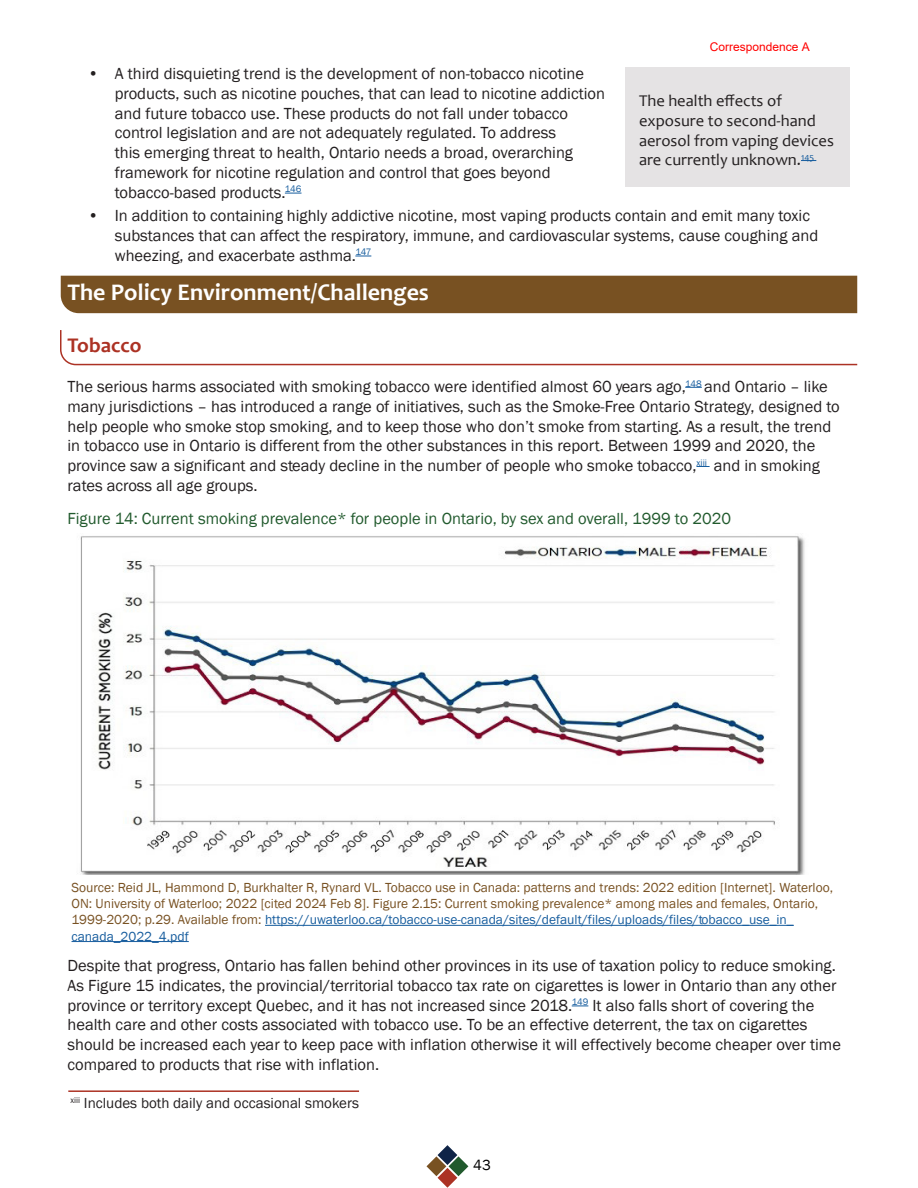
<style>
.page{position:relative;width:918px;height:1188px;background:#fff}
.page>*{position:absolute;margin:0;border:0;box-sizing:border-box;transform-origin:0 0}
.t1{font:700 24px "Candara";color:#fff}
.t2{font:700 21px "Candara";color:#ac3224}
.t3{font:16.5px/19.8px "Franklin Gothic";color:#231f20}
.t4{font:16.5px/19.8px "Candara";color:#231f20}
.t5{font:16.5px "Franklin Gothic";color:#215a2d}
.t6{font:15px "Franklin Gothic";color:#231f20}
.t7{font:15px "Franklin Gothic";color:#000}
.t8{font:13.5px/16.2px "Franklin Gothic";color:#785122}
.t9{font:12px "Arial";color:#f00}
.s1{color:#175d9e}
</style>
<div class="page">
<svg style="left:427px;top:1145px;width:41px;height:43px"></svg>
<svg style="left:285px;top:193px;width:17px;height:1px"></svg>
<svg style="left:355px;top:256px;width:16px;height:1px"></svg>
<div style="left:61px;top:276px;width:796px;height:37px;background:#785122"></div>
<svg style="left:60px;top:330px;width:798px;height:36px"></svg>
<svg style="left:685px;top:387px;width:17px;height:1px"></svg>
<svg style="left:696px;top:466px;width:14px;height:1px"></svg>
<div style="left:626px;top:68px;width:224px;height:119px;background:#e5e3e4"></div>
<svg style="left:801px;top:160px;width:15px;height:1px"></svg>
<hr style="left:265px;top:925px;width:529px;height:1px;background:#175d9e">
<hr style="left:72px;top:941px;width:117px;height:1px;background:#175d9e">
<svg style="left:572px;top:1006px;width:16px;height:1px"></svg>
<hr style="left:68px;top:1090px;width:291px;height:2px;background:#ac3224">
<img style="left:80px;top:536px;width:725px;height:339px">
<p class="t9" style="left:710px;top:39px;width:102px">Correspondence A</p>
<p class="t3" style="left:115px;top:64px;width:492px;text-indent:-27px">• A third disquieting trend is the development of non-tobacco nicotine products, such as nicotine pouches, that can lead to nicotine addiction and future tobacco use. These products do not fall under tobacco control legislation and are not adequately regulated. To address<br>this emerging threat to health, Ontario needs a broad, overarching framework for nicotine regulation and control that goes beyond tobacco-based products.<sup>146</sup></p>
<p class="t3" style="left:115px;top:206px;width:705px;text-indent:-27px">• In addition to containing highly addictive nicotine, most vaping products contain and emit many toxic substances that can affect the respiratory, immune, and cardiovascular systems, cause coughing and wheezing, and exacerbate asthma.<sup>147</sup></p>
<h1 class="t1" style="left:68px;top:277px;width:363px">The Policy Environment/Challenges</h1>
<p class="t2" style="left:68px;top:332px;width:75px">Tobacco</p>
<p class="t3" style="left:67px;top:377px;width:774px">The serious harms associated with smoking tobacco were identified almost 60 years ago,<sup>148</sup> and Ontario – like many jurisdictions – has introduced a range of initiatives, such as the Smoke-Free Ontario Strategy, designed to help people who smoke stop smoking, and to keep those who don’t smoke from starting. As a result, the trend in tobacco use in Ontario is different from the other substances in this report. Between 1999 and 2020, the province saw a significant and steady decline in the number of people who smoke tobacco,<sup>xiii</sup> and in smoking rates across all age groups.</p>
<p class="t5" style="left:68px;top:509px;width:665px">Figure 14: Current smoking prevalence* for people in Ontario, by sex and overall, 1999 to 2020</p>
<p class="t4" style="left:639px;top:91px;width:196px">The health effects of exposure to second-hand aerosol from vaping devices are currently unknown.<sup>145</sup></p>
<p class="t8" style="left:72px;top:880px;width:763px">Source: Reid JL, Hammond D, Burkhalter R, Rynard VL. Tobacco use in Canada: patterns and trends: 2022 edition [Internet]. Waterloo, ON: University of Waterloo; 2022 [cited 2024 Feb 8]. Figure 2.15: Current smoking prevalence* among males and females, Ontario, 1999-2020; p.29. Available from: <span class="s1">https://uwaterloo.ca/tobacco-use-canada/sites/default/files/uploads/files/tobacco_use_in_ canada_2022_4.pdf</span></p>
<p class="t3" style="left:67px;top:956px;width:775px">Despite that progress, Ontario has fallen behind other provinces in its use of taxation policy to reduce smoking.<br>As Figure 15 indicates, the provincial/territorial tobacco tax rate on cigarettes is lower in Ontario than any other province or territory except Quebec, and it has not increased since 2018.<sup>149</sup> It also falls short of covering the health care and other costs associated with tobacco use. To be an effective deterrent, the tax on cigarettes should be increased each year to keep pace with inflation otherwise it will effectively become cheaper over time compared to products that rise with inflation.</p>
<p class="t6" style="left:70px;top:1094px;width:290px"><sup>xiii</sup> Includes both daily and occasional smokers</p>
<p class="t7" style="left:473px;top:1155px;width:19px">43</p>
</div>
